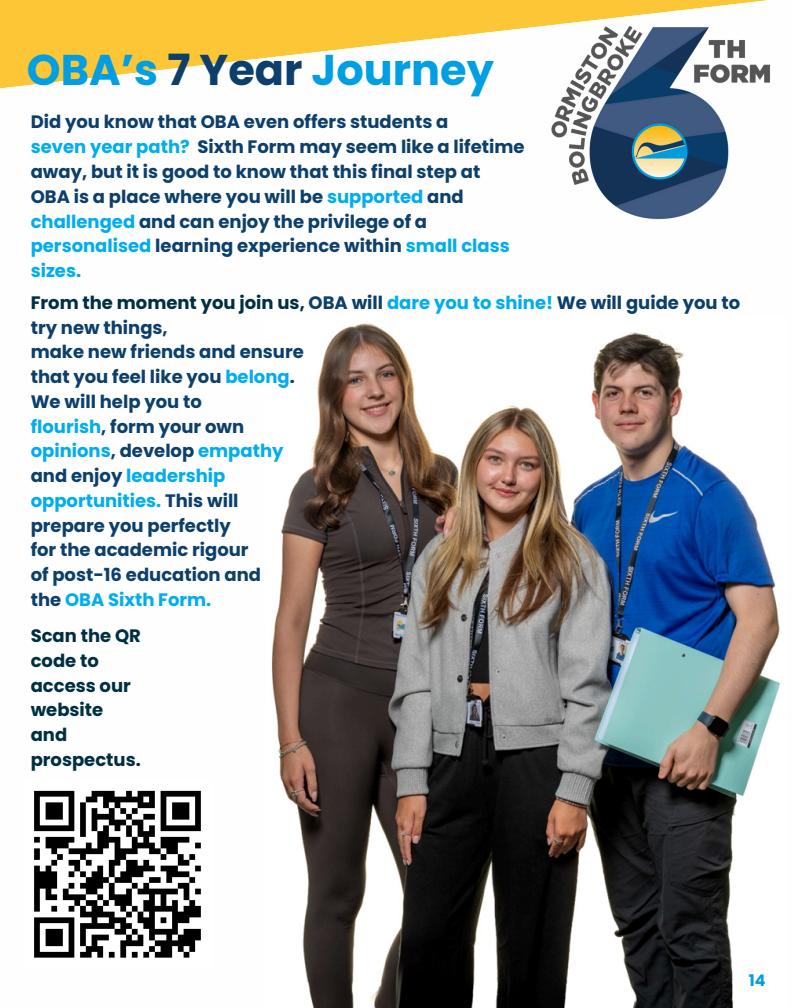
<style>
.page{position:relative;width:792px;height:1008px;background:#fff}
.page>*{position:absolute;margin:0;border:0;box-sizing:border-box;transform-origin:0 0}
.t1{font:700 43px "Poppins";color:#009fe3}
.t2{font:700 18px/24.8px "Poppins";color:#0c3f6b}
.t3{font:700 18px "Poppins";color:#00adef}
.t4{font:700 18px/24.8px "Poppins";color:#002f42}
.t5{font:700 16px "Poppins";color:#009fe3}
.s1{color:#0c3f6b}
.s2{color:#00adef}
.s3{color:#009fe3}
.s4{color:#002f42}
</style>
<div class="page">
<img style="left:271px;top:323px;width:509px;height:685px">
<svg style="left:0;top:0;width:769px;height:89px;fill:#fdc637"></svg>
<img style="left:547px;top:19px;width:223px;height:201px">
<svg style="left:34px;top:790px;width:167px;height:168px"></svg>
<p class="t1" style="left:27px;top:40px;width:468px">OBA’s <span class="s1">7 Year</span> Journey</p>
<h1 class="t2" style="left:31px;top:109px;width:419px">Did you know that OBA even offers students a</h1>
<p class="t2" style="left:31px;top:134px;width:495px"><span class="s2">seven year path?</span> Sixth Form may seem like a lifetime away, but it is good to know that this final step at</p>
<p class="t2" style="left:31px;top:184px;width:481px">OBA is a place where you will be <span class="s2">supported</span> and <span class="s2">challenged</span> and can enjoy the privilege of a <span class="s2">personalised</span> learning experience within <span class="s2">small class sizes</span><span class="s3">.</span></p>
<p class="t2" style="left:31px;top:290px;width:711px"><span class="s4">From the moment you join us,</span> OBA will <span class="s2">dare you to shine!</span> We will guide you to try new things,</p>
<p class="t2" style="left:31px;top:340px;width:275px">make new friends and ensure</p>
<p class="t2" style="left:31px;top:364px;width:266px">that you feel like you <span class="s2">belong</span>.</p>
<p class="t2" style="left:31px;top:389px;width:173px">We will help you to</p>
<p class="t2" style="left:31px;top:414px;width:215px"><span class="s2">flourish</span>, form your own</p>
<p class="t3" style="left:31px;top:439px;width:254px">opinions<span class="s1">, develop</span> empathy</p>
<p class="t3" style="left:31px;top:463px;width:196px"><span class="s1">and enjoy</span> leadership</p>
<p class="t3" style="left:31px;top:488px;width:209px">opportunities. <span class="s1">This will</span></p>
<p class="t2" style="left:31px;top:513px;width:202px">prepare you perfectly</p>
<p class="t2" style="left:31px;top:538px;width:219px">for the academic rigour</p>
<p class="t2" style="left:31px;top:562px;width:232px">of post-16 education and</p>
<p class="t3" style="left:31px;top:587px;width:182px"><span class="s1">the</span> OBA Sixth Form.</p>
<p class="t4" style="left:31px;top:623px;width:112px">Scan the QR code to access our website</p>
<p class="t4" style="left:31px;top:722px;width:112px">and prospectus.</p>
<p class="t5" style="left:749px;top:970px;width:18px">14</p>
</div>
